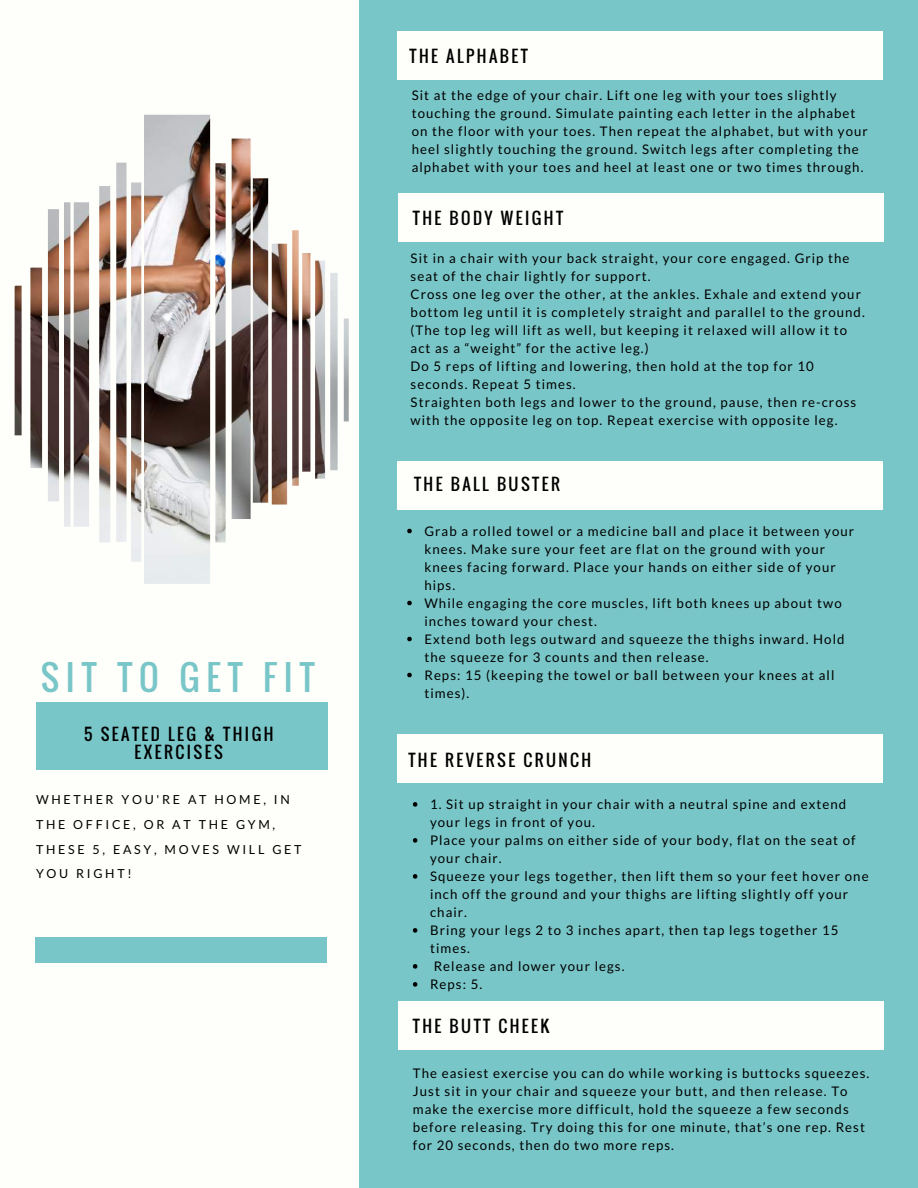
<style>
.page{position:relative;width:918px;height:1188px;background:#79c6c8}
.page>*{position:absolute;margin:0;border:0;box-sizing:border-box;transform-origin:0 0}
.t1{font:34.2px "Oswald";letter-spacing:.2em;color:#79c6c8}
.t2{font:16.35px/18px "Oswald";letter-spacing:.15em;color:#000;text-align:center}
.t3{font:13.2px/18px "Lato";letter-spacing:.08em;color:#000}
.t4{font:12.45px/24.8px "Lato";letter-spacing:.22em;color:#000}
</style>
<div class="page">
<div style="left:398px;top:1001px;width:486px;height:49px;background:#fefefa"></div>
<div style="left:397px;top:735px;width:486px;height:48px;background:#fefefa"></div>
<div style="left:397px;top:461px;width:486px;height:49px;background:#fefefa"></div>
<div style="left:398px;top:194px;width:486px;height:48px;background:#fefefa"></div>
<div style="left:397px;top:32px;width:486px;height:48px;background:#fefefa"></div>
<div style="left:0;top:0;width:359px;height:1188px;background:#fefefa"></div>
<div style="left:35px;top:937px;width:291px;height:26px;background:#79c6c8"></div>
<div style="left:36px;top:702px;width:291px;height:68px;background:#79c6c8"></div>
<svg style="left:407px;top:529px;width:5px;height:4px"></svg>
<svg style="left:407px;top:601px;width:5px;height:4px"></svg>
<svg style="left:407px;top:637px;width:5px;height:4px"></svg>
<svg style="left:407px;top:673px;width:5px;height:4px"></svg>
<svg style="left:413px;top:802px;width:4px;height:5px"></svg>
<svg style="left:413px;top:838px;width:4px;height:5px"></svg>
<svg style="left:413px;top:874px;width:4px;height:5px"></svg>
<svg style="left:413px;top:928px;width:4px;height:5px"></svg>
<svg style="left:413px;top:964px;width:4px;height:5px"></svg>
<svg style="left:413px;top:982px;width:4px;height:5px"></svg>
<img style="left:15px;top:115px;width:334px;height:469px">
<h1 class="t1" style="left:41px;top:651px;width:275px">SIT TO GET FIT</h1>
<p class="t2" style="left:84px;top:725px;width:191px">5 SEATED LEG &amp; THIGH<br>EXERCISES</p>
<p class="t4" style="left:36px;top:787px;width:267px">WHETHER YOU'RE AT HOME, IN<br>THE OFFICE, OR AT THE GYM,<br>THESE 5, EASY, MOVES WILL GET<br>YOU RIGHT!</p>
<p class="t2" style="left:410px;top:46px;width:120px">THE ALPHABET</p>
<p class="t3" style="left:412px;top:86px;width:458px">Sit at the edge of your chair. Lift one leg with your toes slightly touching the ground. Simulate painting each letter in the alphabet on the floor with your toes. Then repeat the alphabet, but with your heel slightly touching the ground. Switch legs after completing the alphabet with your toes and heel at least one or two times through.</p>
<p class="t2" style="left:413px;top:208px;width:152px">THE BODY WEIGHT</p>
<p class="t3" style="left:411px;top:249px;width:456px">Sit in a chair with your back straight, your core engaged. Grip the seat of the chair lightly for support.<br>Cross one leg over the other, at the ankles. Exhale and extend your bottom leg until it is completely straight and parallel to the ground. (The top leg will lift as well, but keeping it relaxed will allow it to act as a “weight” for the active leg.)<br>Do 5 reps of lifting and lowering, then hold at the top for 10 seconds. Repeat 5 times.<br>Straighten both legs and lower to the ground, pause, then re-cross with the opposite leg on top. Repeat exercise with opposite leg.</p>
<p class="t2" style="left:414px;top:475px;width:147px">THE BALL BUSTER</p>
<p class="t3" style="left:424px;top:521px;width:431px">Grab a rolled towel or a medicine ball and place it between your knees. Make sure your feet are flat on the ground with your knees facing forward. Place your hands on either side of your hips.<br>While engaging the core muscles, lift both knees up about two inches toward your chest.<br>Extend both legs outward and squeeze the thighs inward. Hold the squeeze for 3 counts and then release.<br>Reps: 15 (keeping the towel or ball between your knees at all times).</p>
<p class="t2" style="left:408px;top:751px;width:184px">THE REVERSE CRUNCH</p>
<p class="t3" style="left:430px;top:795px;width:440px">1. Sit up straight in your chair with a neutral spine and extend your legs in front of you.<br>Place your palms on either side of your body, flat on the seat of your chair.<br>Squeeze your legs together, then lift them so your feet hover one inch off the ground and your thighs are lifting slightly off your chair.<br>Bring your legs 2 to 3 inches apart, then tap legs together 15 times.<br>Release and lower your legs.<br>Reps: 5.</p>
<p class="t2" style="left:413px;top:1016px;width:138px">THE BUTT CHEEK</p>
<p class="t3" style="left:413px;top:1064px;width:458px">The easiest exercise you can do while working is buttocks squeezes.<br>Just sit in your chair and squeeze your butt, and then release. To make the exercise more difficult, hold the squeeze a few seconds before releasing. Try doing this for one minute, that’s one rep. Rest for 20 seconds, then do two more reps.</p>
</div>
